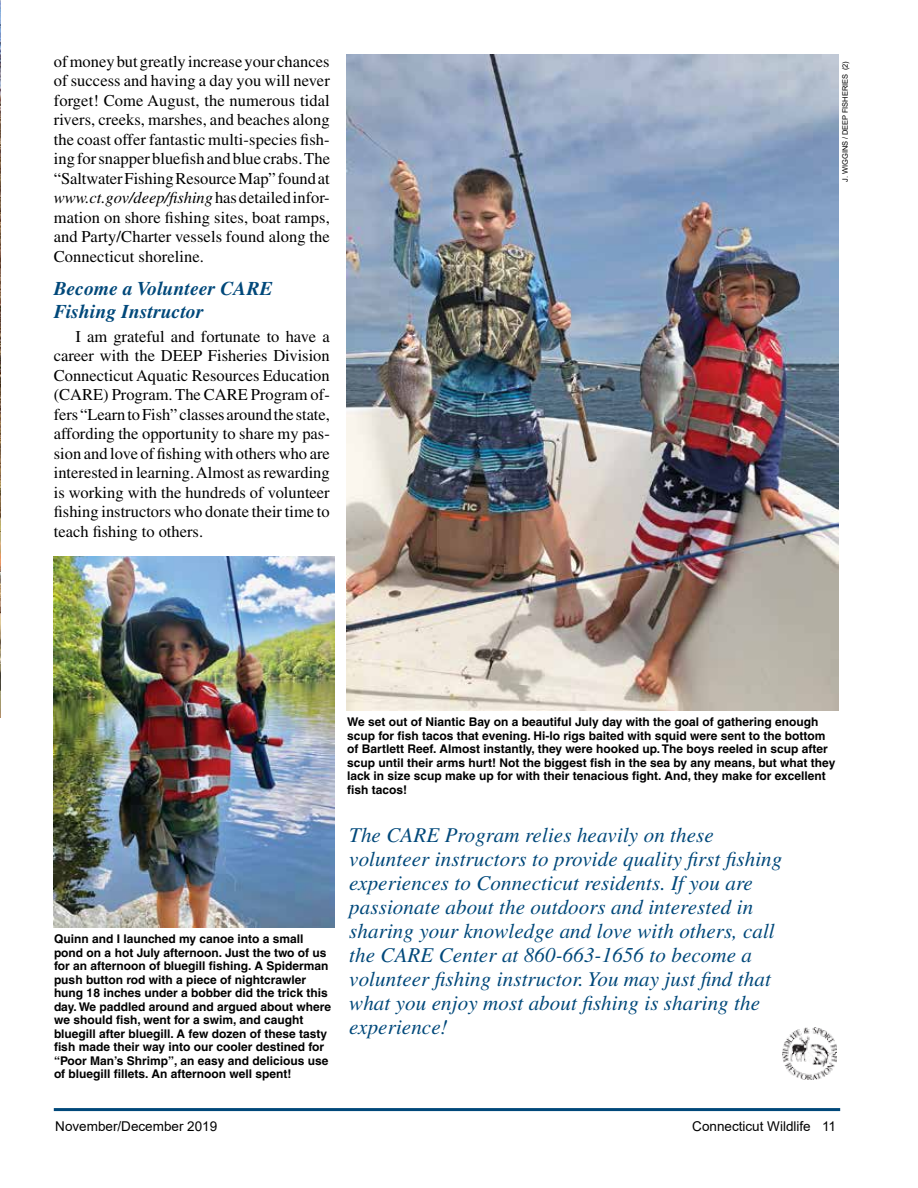
<style>
.page{position:relative;width:918px;height:1188px;background:#fff}
.page>*{position:absolute;margin:0;border:0;box-sizing:border-box;transform-origin:0 0}
.t1{font:italic 21px/24px "Times";letter-spacing:.005em;color:#00487a}
.t2{font:italic 700 19.5px/22.5px "Times";letter-spacing:.005em;color:#00487a}
.t3{font:16.5px/19.5px "Times";color:#000;text-align:justify}
.t4{font:13.5px "Arial";color:#000}
.t5{font:700 12px/13.5px "Helvetica";color:#000}
.t6{font:7.5px "Arial";letter-spacing:-.01em;color:#000}
.s1{font-style:italic}
</style>
<div class="page">
<hr style="left:54px;top:1108px;width:786px;height:3px;background:#00487a">
<img style="left:783px;top:1027px;width:54px;height:53px">
<img style="left:0;top:0;width:1px;height:717px">
<img style="left:54px;top:556px;width:281px;height:372px">
<img style="left:346px;top:54px;width:492px;height:657px">
<p class="t3" style="left:54px;top:52px;width:278px">of money but greatly increase your chances of success and having a day you will never forget! Come August, the numerous tidal rivers, creeks, marshes, and beaches along the coast offer fantastic multi-species fish&shy;ing for snapper bluefish and blue crabs. The “Saltwater Fishing Resource Map” found at <span class="s1">www.ct.gov/deep/fishing</span> has detailed infor&shy;mation on shore fishing sites, boat ramps, and Party/Charter vessels found along the Connecticut shoreline.</p>
<h2 class="t2" style="left:54px;top:277px;width:221px">Become a Volunteer CARE<br>Fishing Instructor</h2>
<p class="t3" style="left:54px;top:326px;width:278px;text-indent:22px">I am grateful and fortunate to have a career with the DEEP Fisheries Division Connecticut Aquatic Resources Education (CARE) Program. The CARE Program of&shy;fers “Learn to Fish” classes around the state, affording the opportunity to share my pas&shy;sion and love of fishing with others who are interested in learning. Almost as rewarding is working with the hundreds of volunteer fishing instructors who donate their time to teach fishing to others.</p>
<p class="t6" style="left:840px;top:182px;width:122px;rotate:-90deg">J. WIGGINS / DEEP FISHERIES (2)</p>
<p class="t5" style="left:54px;top:932px;width:279px">Quinn and I launched my canoe into a small pond on a hot July afternoon. Just the two of us for an afternoon of bluegill fishing. A Spiderman push button rod with a piece of nightcrawler hung 18 inches under a bobber did the trick this day. We paddled around and argued about where we should fish, went for a swim, and caught bluegill after bluegill. A few dozen of these tasty fish made their way into our cooler destined for “Poor Man’s Shrimp”, an easy and delicious use of bluegill fillets. An afternoon well spent!</p>
<p class="t5" style="left:347px;top:715px;width:490px">We set out of Niantic Bay on a beautiful July day with the goal of gathering enough scup for fish tacos that evening. Hi-lo rigs baited with squid were sent to the bottom of Bartlett Reef. Almost instantly, they were hooked up. The boys reeled in scup after scup until their arms hurt! Not the biggest fish in the sea by any means, but what they lack in size scup make up for with their tenacious fight. And, they make for excellent fish tacos!</p>
<p class="t1" style="left:349px;top:823px;width:435px">The CARE Program relies heavily on these volunteer instructors to provide quality first fishing experiences to Connecticut residents. If you are passionate about the outdoors and interested in sharing your knowledge and love with others, call the CARE Center at 860-663-1656 to become a volunteer fishing instructor. You may just find that what you enjoy most about fishing is sharing the experience!</p>
<p class="t4" style="left:55px;top:1117px;width:164px">November/December 2019</p>
<p class="t4" style="left:692px;top:1117px;width:145px">Connecticut Wildlife 11</p>
</div>
